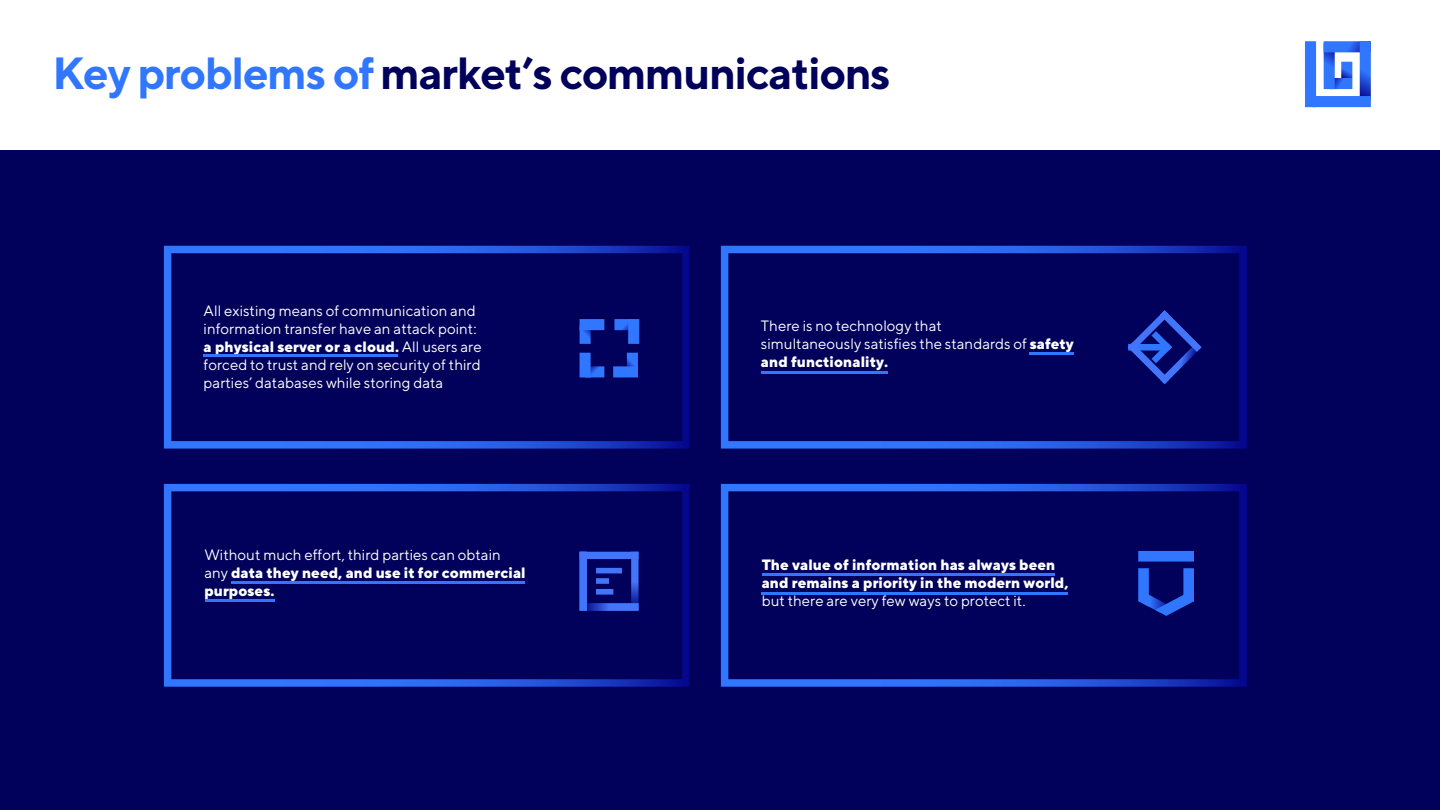
<style>
.page{position:relative;width:1440px;height:810px;background:#fff}
.page>*{position:absolute;margin:0;border:0;box-sizing:border-box;transform-origin:0 0}
.t1{font:700 45px "TT Norms";letter-spacing:-.025em;color:#01005b}
.t2{font:15px/18px "TT Norms";color:#fff}
.t3{font:800 15px/18px "TT Norms";color:#fff}
.s1{color:#3076ff}
.s2{font-weight:800}
.s3{font-weight:400}
</style>
<div class="page">
<div style="left:0;top:150px;width:1440px;height:660px;background:#01005a"></div>
<svg style="left:164px;top:484px;width:526px;height:203px"></svg>
<svg style="left:164px;top:246px;width:526px;height:203px"></svg>
<svg style="left:721px;top:484px;width:526px;height:203px"></svg>
<svg style="left:721px;top:246px;width:526px;height:203px"></svg>
<div style="left:1305px;top:41px;width:11px;height:66px;background:#3076ff"></div>
<svg style="left:1324px;top:41px;width:47px;height:55px"></svg>
<div style="left:1138px;top:551px;width:56px;height:11px;background:#3076ff"></div>
<svg style="left:1138px;top:568px;width:56px;height:48px"></svg>
<svg style="left:580px;top:330px;width:11px;height:14px"></svg>
<div style="left:580px;top:319px;width:24px;height:11px;background:#3076ff"></div>
<svg style="left:614px;top:319px;width:14px;height:11px"></svg>
<div style="left:628px;top:319px;width:11px;height:25px;background:#3076ff"></div>
<svg style="left:591px;top:366px;width:13px;height:11px"></svg>
<div style="left:580px;top:353px;width:11px;height:24px;background:#3076ff"></div>
<svg style="left:627px;top:353px;width:11px;height:13px"></svg>
<div style="left:613px;top:366px;width:25px;height:11px;background:#3076ff"></div>
<div style="left:1312px;top:96px;width:59px;height:11px;background:#3076ff"></div>
<hr style="left:1029px;top:352px;width:45px;height:3px;background:#3076ff">
<hr style="left:761px;top:371px;width:127px;height:2px;background:#3076ff">
<hr style="left:762px;top:573px;width:292px;height:2px;background:#3076ff">
<hr style="left:231px;top:581px;width:294px;height:2px;background:#3076ff">
<hr style="left:205px;top:599px;width:69px;height:3px;background:#3076ff">
<hr style="left:762px;top:592px;width:306px;height:2px;background:#3076ff">
<hr style="left:204px;top:355px;width:194px;height:2px;background:#3076ff">
<svg style="left:580px;top:552px;width:59px;height:59px"></svg>
<svg style="left:1128px;top:310px;width:73px;height:74px"></svg>
<h1 class="t1" style="left:52px;top:45px;width:840px"><span class="s1">Key problems of</span>market’s communications</h1>
<p class="t2" style="left:204px;top:302px;width:280px">All existing means of communication and information transfer have an attack point: <span class="s2">a physical server or a cloud.</span> All users are forced to trust and rely on security of third parties’ databases while storing data</p>
<p class="t3" style="left:204px;top:545px;width:323px"><span class="s3">Without much effort, third parties can obtain any</span> data they need, and use it for commercial purposes.</p>
<p class="t2" style="left:761px;top:317px;width:315px">There is no technology that<br>simultaneously satisfies the standards of <span class="s2">safety and functionality.</span></p>
<p class="t3" style="left:762px;top:556px;width:309px">The value of information has always been and remains a priority in the modern world,</p>
<p class="t2" style="left:762px;top:592px;width:265px">but there are very few ways to protect it.</p>
</div>
